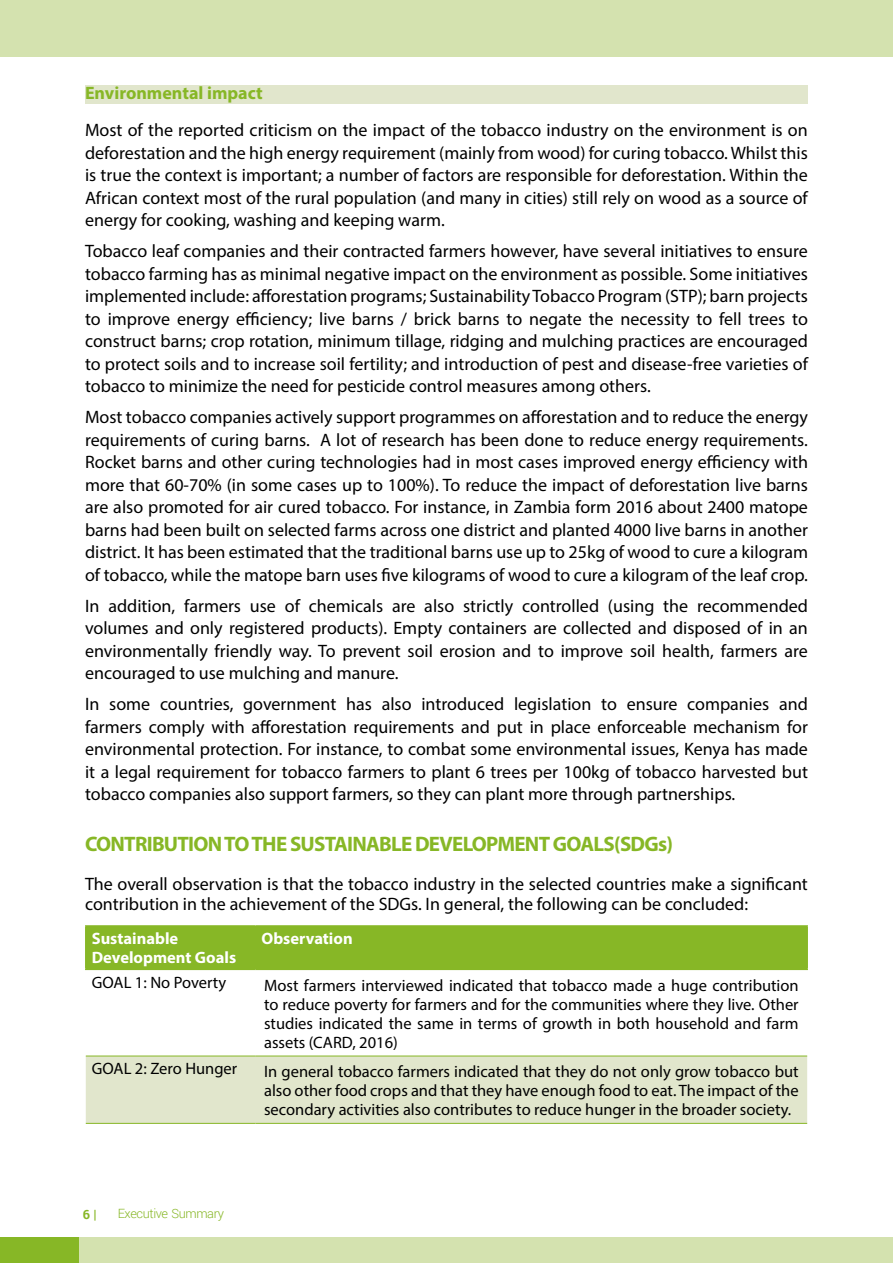
<style>
.page{position:relative;width:893px;height:1263px;background:#fff}
.page>*{position:absolute;margin:0;border:0;box-sizing:border-box;transform-origin:0 0}
.t1{font:700 21px "Myriad Pro";letter-spacing:-.035em;color:#87b726}
.t2{font:18px/22.5px "Myriad Pro";color:#000;text-align:justify}
.t3{font:700 18px "Myriad Pro";color:#87b726}
.t4{font:16.5px/18.9px "Myriad Pro";color:#000;text-align:justify}
.t5{font:700 16.5px/18.9px "Myriad Pro";color:#fff}
.t6{font:300 12.75px "Roboto";letter-spacing:-.03em;color:#87b726}
.t7{font:700 12.75px "Roboto";color:#87b726}
</style>
<div class="page">
<div style="left:0;top:1237px;width:893px;height:26px;background:#d4e2af"></div>
<div style="left:0;top:0;width:893px;height:56px;background:#d4e2af"></div>
<div style="left:0;top:1237px;width:79px;height:26px;background:#87b726"></div>
<div style="left:85px;top:85px;width:723px;height:18px;background:#e1e6cc"></div>
<div style="left:86px;top:1057px;width:721px;height:66px;background:#e1e6cc"></div>
<hr style="left:85px;top:927px;width:2px;height:41px;background:#87b726">
<hr style="left:85px;top:925px;width:171px;height:2px;background:#87b726">
<hr style="left:256px;top:925px;width:552px;height:2px;background:#87b726">
<hr style="left:806px;top:927px;width:2px;height:41px;background:#87b726">
<hr style="left:85px;top:968px;width:171px;height:2px;background:#87b726">
<hr style="left:256px;top:968px;width:552px;height:2px;background:#87b726">
<hr style="left:86px;top:1056px;width:170px;height:1px;background:#87b726">
<hr style="left:256px;top:1056px;width:551px;height:1px;background:#87b726">
<hr style="left:86px;top:1123px;width:170px;height:1px;background:#87b726">
<hr style="left:256px;top:1123px;width:551px;height:1px;background:#87b726">
<div style="left:86px;top:925px;width:721px;height:46px;background:#87b726"></div>
<p class="t3" style="left:85px;top:81px;width:179px">Environmental impact</p>
<p class="t2" style="left:85px;top:118px;width:724px">Most of the reported criticism on the impact of the tobacco industry on the environment is on deforestation and the high energy requirement (mainly from wood) for curing tobacco. Whilst this is true the context is important; a number of factors are responsible for deforestation. Within the African context most of the rural population (and many in cities) still rely on wood as a source of energy for cooking, washing and keeping warm.</p>
<p class="t2" style="left:85px;top:239px;width:724px">Tobacco leaf companies and their contracted farmers however, have several initiatives to ensure tobacco farming has as minimal negative impact on the environment as possible. Some initiatives implemented include: afforestation programs; Sustainability Tobacco Program (STP); barn projects to improve energy efficiency; live barns / brick barns to negate the necessity to fell trees to construct barns; crop rotation, minimum tillage, ridging and mulching practices are encouraged to protect soils and to increase soil fertility; and introduction of pest and disease-free varieties of tobacco to minimize the need for pesticide control measures among others.</p>
<p class="t2" style="left:85px;top:405px;width:724px">Most tobacco companies actively support programmes on afforestation and to reduce the energy requirements of curing barns. A lot of research has been done to reduce energy requirements.<br>Rocket barns and other curing technologies had in most cases improved energy efficiency with more that 60-70% (in some cases up to 100%). To reduce the impact of deforestation live barns are also promoted for air cured tobacco. For instance, in Zambia form 2016 about 2400 matope barns had been built on selected farms across one district and planted 4000 live barns in another district. It has been estimated that the traditional barns use up to 25kg of wood to cure a kilogram of tobacco, while the matope barn uses five kilograms of wood to cure a kilogram of the leaf crop.</p>
<p class="t2" style="left:85px;top:594px;width:724px">In addition, farmers use of chemicals are also strictly controlled (using the recommended volumes and only registered products). Empty containers are collected and disposed of in an environmentally friendly way. To prevent soil erosion and to improve soil health, farmers are encouraged to use mulching and manure.</p>
<p class="t2" style="left:85px;top:692px;width:724px">In some countries, government has also introduced legislation to ensure companies and farmers comply with afforestation requirements and put in place enforceable mechanism for environmental protection. For instance, to combat some environmental issues, Kenya has made it a legal requirement for tobacco farmers to plant 6 trees per 100kg of tobacco harvested but tobacco companies also support farmers, so they can plant more through partnerships.</p>
<p class="t1" style="left:85px;top:830px;width:589px">CONTRIBUTION TO THE SUSTAINABLE DEVELOPMENT GOALS(SDGs)</p>
<p class="t2" style="left:85px;top:873px;width:724px;line-height:20.7px">The overall observation is that the tobacco industry in the selected countries make a significant contribution in the achievement of the SDGs. In general, the following can be concluded:</p>
<p class="t5" style="left:92px;top:929px;width:146px">Sustainable<br>Development Goals</p>
<p class="t5" style="left:262px;top:929px;width:93px">Observation</p>
<p class="t4" style="left:92px;top:973px;width:136px">GOAL 1: No Poverty</p>
<p class="t4" style="left:264px;top:975px;width:536px">Most farmers interviewed indicated that tobacco made a huge contribution to reduce poverty for farmers and for the communities where they live. Other studies indicated the same in terms of growth in both household and farm assets (CARD, 2016)</p>
<p class="t4" style="left:92px;top:1059px;width:147px">GOAL 2: Zero Hunger</p>
<p class="t4" style="left:264px;top:1062px;width:536px">In general tobacco farmers indicated that they do not only grow tobacco but also other food crops and that they have enough food to eat. The impact of the secondary activities also contributes to reduce hunger in the broader society.</p>
<p class="t7" style="left:83px;top:1205px;width:15px">6 |</p>
<p class="t6" style="left:118px;top:1204px;width:108px">Executive Summary</p>
</div>
